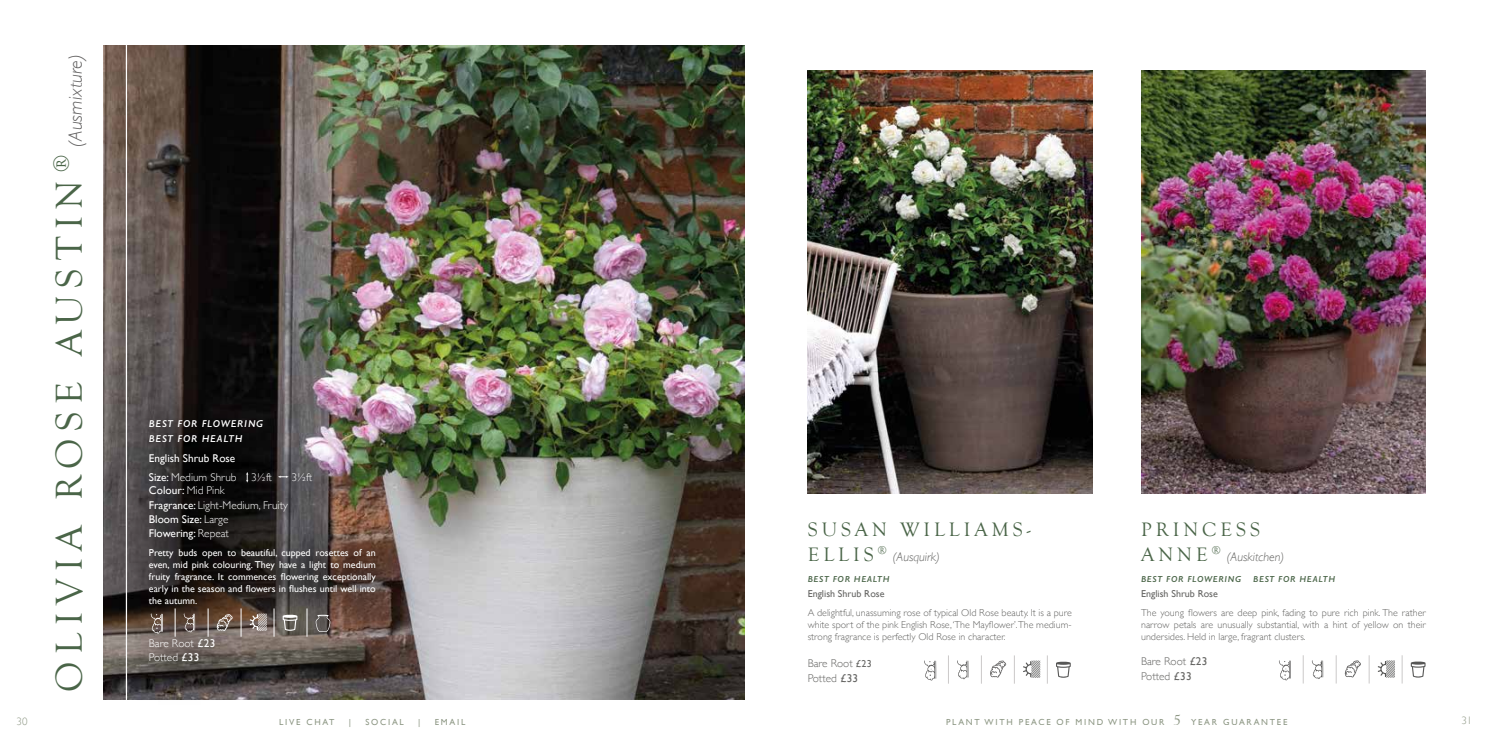
<style>
.page{position:relative;width:1489px;height:745px;background:#fff}
.page>*{position:absolute;margin:0;border:0;box-sizing:border-box;transform-origin:0 0}
.t1{font:38.5px "Goudy Old Style T";letter-spacing:.2em;color:#4a6548}
.t2{font:20px/25px "Goudy Old Style T";letter-spacing:.2em;color:#4a6548}
.t3{font:italic 300 19.25px "Gill Sans";color:#646363}
.t4{font:italic 300 12.5px "Gill Sans";color:#656563}
.t5{font:11.25px/14.1px "Gill Sans";color:#fff}
.t6{font:300 11.25px/15px "Gill Sans";color:#656563}
.t7{font:300 11.25px/13.5px "Gill Sans";color:#fff}
.t8{font:300 10.88px "Gill Sans";color:#8e9885}
.t9{font:300 10px/12px "Gill Sans";color:#656563;text-align:justify}
.t10{font:10px/12px "Gill Sans";color:#fff;text-align:justify}
.t11{font:10px "Gill Sans";color:#656563}
.t12{font:italic 600 10px/15px "Gill Sans";letter-spacing:.08em;color:#fff}
.t13{font:8.75px "Gill Sans";letter-spacing:.2em;color:#8e9885}
.t14{font:italic 600 8.75px "Gill Sans";letter-spacing:.08em;color:#4a6548}
.s1{font-weight:300}
.s2{font-weight:400}
.s3{font-family:"Goudy Old Sty";font-size:15px}
.s4{font-weight:400;font-size:10px}
</style>
<div class="page">
<img style="left:104px;top:45px;width:640px;height:654px">
<hr style="left:126px;top:45px;width:1px;height:654px;background:#fff">
<div style="left:116px;top:386px;width:302px;height:318px;background:#000;opacity:.75"></div>
<svg style="left:246px;top:471px;width:2px;height:11px"></svg>
<svg style="left:278px;top:475px;width:10px;height:2px"></svg>
<svg style="left:307px;top:608px;width:1px;height:28px"></svg>
<svg style="left:175px;top:608px;width:1px;height:28px"></svg>
<svg style="left:208px;top:608px;width:1px;height:28px"></svg>
<svg style="left:241px;top:608px;width:1px;height:28px"></svg>
<svg style="left:274px;top:608px;width:1px;height:28px"></svg>
<svg style="left:150px;top:613px;width:13px;height:20px"></svg>
<svg style="left:183px;top:613px;width:12px;height:18px"></svg>
<svg style="left:216px;top:613px;width:17px;height:17px"></svg>
<svg style="left:250px;top:613px;width:18px;height:18px"></svg>
<svg style="left:283px;top:614px;width:14px;height:16px"></svg>
<svg style="left:315px;top:614px;width:15px;height:17px"></svg>
<svg style="left:948px;top:655px;width:1px;height:28px"></svg>
<svg style="left:981px;top:655px;width:1px;height:28px"></svg>
<svg style="left:1014px;top:655px;width:1px;height:28px"></svg>
<svg style="left:1047px;top:655px;width:1px;height:28px"></svg>
<svg style="left:924px;top:660px;width:12px;height:20px"></svg>
<svg style="left:957px;top:660px;width:11px;height:18px"></svg>
<svg style="left:990px;top:660px;width:16px;height:17px"></svg>
<svg style="left:1023px;top:660px;width:17px;height:18px"></svg>
<svg style="left:1056px;top:661px;width:14px;height:16px"></svg>
<img style="left:807px;top:71px;width:285px;height:422px">
<img style="left:1141px;top:71px;width:284px;height:422px">
<svg style="left:1302px;top:655px;width:1px;height:28px"></svg>
<svg style="left:1335px;top:655px;width:1px;height:28px"></svg>
<svg style="left:1368px;top:655px;width:1px;height:28px"></svg>
<svg style="left:1401px;top:655px;width:1px;height:28px"></svg>
<svg style="left:1279px;top:660px;width:11px;height:20px"></svg>
<svg style="left:1311px;top:660px;width:12px;height:18px"></svg>
<svg style="left:1344px;top:660px;width:16px;height:17px"></svg>
<svg style="left:1377px;top:660px;width:18px;height:18px"></svg>
<svg style="left:1410px;top:661px;width:15px;height:16px"></svg>
<h3 class="t3" style="left:64px;top:146px;width:94px;rotate:-90deg">(Ausmixture)</h3>
<h1 class="t1" style="left:48px;top:691px;width:537px;rotate:-90deg">OLIVIA ROSE AUSTIN <sup>®</sup></h1>
<p class="t12" style="left:149px;top:416px;width:116px">BEST FOR FLOWERING<br>BEST FOR HEALTH</p>
<p class="t5" style="left:149px;top:448px;width:89px;line-height:18.6px">English Shrub Rose<br>Size: <span class="s1">Medium Shrub</span></p>
<p class="t7" style="left:251px;top:469px;width:22px">3½ft</p>
<p class="t7" style="left:291px;top:469px;width:22px">3½ft</p>
<p class="t5" style="left:149px;top:483px;width:140px">Colour: <span class="s1">Mid Pink<br></span>Fragrance: <span class="s1">Light-Medium, Fruity<br></span>Bloom Size: <span class="s1">Large<br></span>Flowering: <span class="s1">Repeat</span></p>
<p class="t10" style="left:149px;top:546px;width:228px">Pretty buds open to beautiful, cupped rosettes of an even, mid pink colouring. They have a light to medium fruity fragrance. It commences flowering exceptionally early in the season and flowers in flushes until well into the autumn.</p>
<p class="t7" style="left:149px;top:635px;width:68px">Bare Root <span class="s2">£23<br></span>Potted <span class="s2">£33</span></p>
<h2 class="t2" style="left:807px;top:517px;width:224px">SUSAN WILLIAMS-<br>ELLIS <sup>®</sup></h2>
<h2 class="t2" style="left:1141px;top:517px;width:120px">PRINCESS<br>ANNE<sup>®</sup></h2>
<p class="t4" style="left:892px;top:549px;width:49px">(Ausquirk)</p>
<p class="t4" style="left:1226px;top:549px;width:59px">(Auskitchen)</p>
<p class="t14" style="left:1141px;top:573px;width:101px">BEST FOR FLOWERING</p>
<p class="t14" style="left:1253px;top:573px;width:83px">BEST FOR HEALTH</p>
<p class="t11" style="left:1141px;top:587px;width:78px">English Shrub Rose</p>
<p class="t9" style="left:1141px;top:605px;width:286px">The young flowers are deep pink, fading to pure rich pink. The rather narrow petals are unusually substantial, with a hint of yellow on their undersides. Held in large, fragrant clusters.</p>
<p class="t6" style="left:1141px;top:653px;width:68px">Bare Root <span class="s2">£23<br></span>Potted <span class="s2">£33</span></p>
<p class="t13" style="left:946px;top:716px;width:343px">PLANT WITH PEACE OF MIND WITH OUR <span class="s3">5</span> YEAR GUARANTEE</p>
<p class="t14" style="left:807px;top:573px;width:83px">BEST FOR HEALTH</p>
<p class="t11" style="left:807px;top:587px;width:78px">English Shrub Rose</p>
<p class="t9" style="left:807px;top:606px;width:266px">A delightful, unassuming rose of typical Old Rose beauty. It is a pure white sport of the pink English Rose, ‘The Mayflower’.The medium&shy;strong fragrance is perfectly Old Rose in character.</p>
<p class="t6" style="left:807px;top:654px;width:66px">Bare Root <span class="s4">£23<br></span>Potted <span class="s2">£33</span></p>
<p class="t8" style="left:17px;top:712px;width:12px">30</p>
<p class="t13" style="left:279px;top:716px;width:57px">LIVE CHAT</p>
<p class="t13" style="left:349px;top:716px;width:4px">|</p>
<p class="t13" style="left:365px;top:716px;width:40px">SOCIAL</p>
<p class="t13" style="left:418px;top:716px;width:4px">|</p>
<p class="t13" style="left:435px;top:716px;width:32px">EMAIL</p>
<p class="t8" style="left:1461px;top:711px;width:12px">31</p>
</div>
